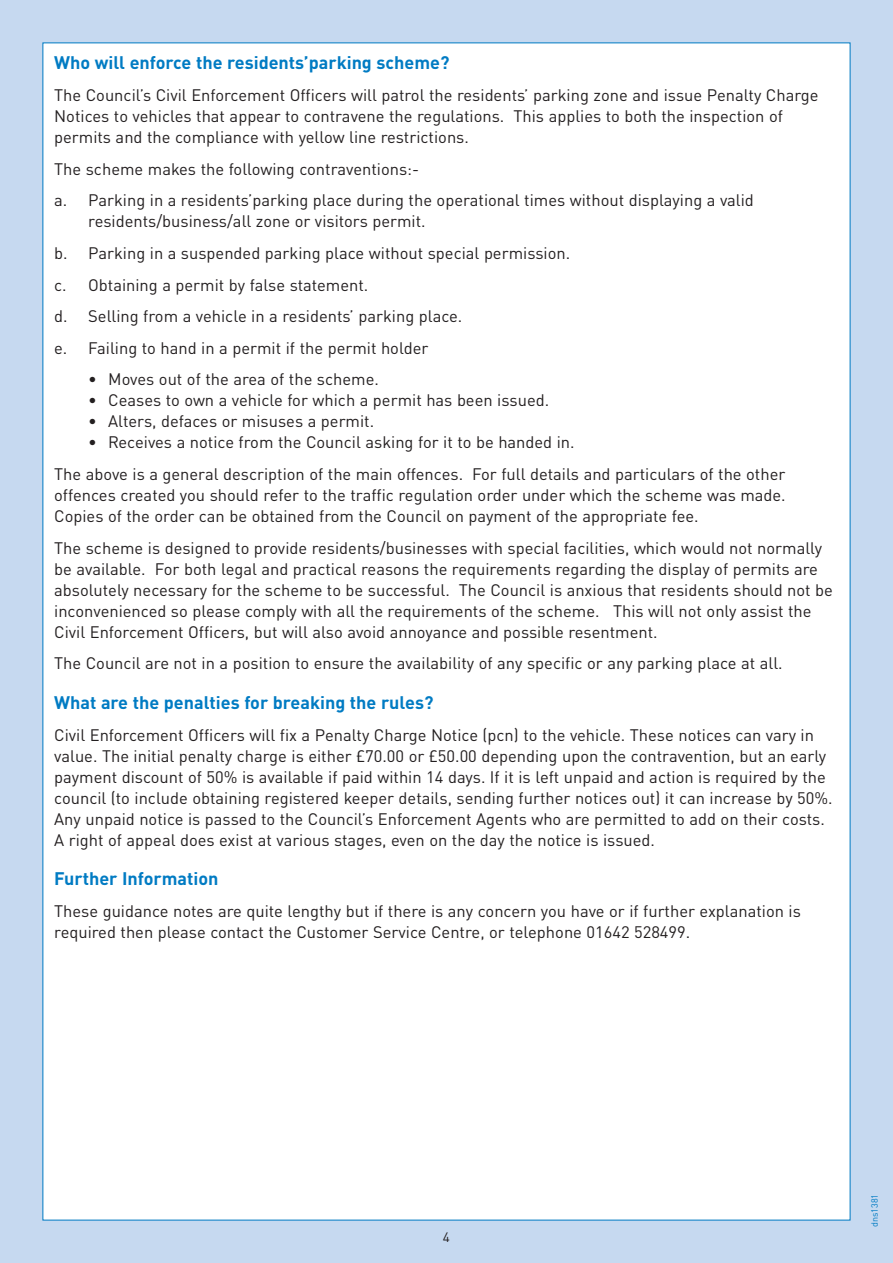
<style>
.page{position:relative;width:893px;height:1263px;background:#c6d9f0}
.page>*{position:absolute;margin:0;border:0;box-sizing:border-box;transform-origin:0 0}
.t1{font:700 18px "DIN Offc";color:#007bc3}
.t2{font:16.5px/21px "DIN Offc";color:#231f20}
.t3{font:13.5px "DIN Offc";color:#231f20}
.t4{font:9px "DIN Offc";color:#007bc3}
</style>
<div class="page">
<div style="left:43px;top:43px;width:807px;height:1177px;background:#fff"></div>
<p class="t1" style="left:54px;top:51px;width:397px">Who will enforce the residents’parking scheme?</p>
<p class="t2" style="left:54px;top:84px;width:766px">The Council’s Civil Enforcement Officers will patrol the residents’ parking zone and issue Penalty Charge<br>Notices to vehicles that appear to contravene the regulations. This applies to both the inspection of permits and the compliance with yellow line restrictions.</p>
<p class="t2" style="left:54px;top:153px;width:701px;line-height:31.7px">The scheme makes the following contraventions:-<br>a. Parking in a residents’parking place during the operational times without displaying a valid</p>
<p class="t2" style="left:54px;top:205px;width:518px;line-height:31.7px;text-indent:34px">residents/business/all zone or visitors permit.<br>b. Parking in a suspended parking place without special permission. c. Obtaining a permit by false statement.<br>d. Selling from a vehicle in a residents’ parking place.<br>e. Failing to hand in a permit if the permit holder</p>
<p class="t2" style="left:88px;top:369px;width:292px">• Moves out of the area of the scheme.</p>
<p class="t2" style="left:88px;top:390px;width:462px">• Ceases to own a vehicle for which a permit has been issued.</p>
<p class="t2" style="left:88px;top:411px;width:287px">• Alters, defaces or misuses a permit.</p>
<p class="t2" style="left:54px;top:426px;width:733px;line-height:31.7px;text-indent:34px">• Receives a notice from the Council asking for it to be handed in.<br>The above is a general description of the main offences. For full details and particulars of the other</p>
<p class="t2" style="left:54px;top:484px;width:733px">offences created you should refer to the traffic regulation order under which the scheme was made.<br>Copies of the order can be obtained from the Council on payment of the appropriate fee.</p>
<p class="t2" style="left:54px;top:537px;width:780px">The scheme is designed to provide residents/businesses with special facilities, which would not normally be available. For both legal and practical reasons the requirements regarding the display of permits are absolutely necessary for the scheme to be successful. The Council is anxious that residents should not be inconvenienced so please comply with all the requirements of the scheme. This will not only assist the Civil Enforcement Officers, but will also avoid annoyance and possible resentment.</p>
<p class="t2" style="left:54px;top:653px;width:730px">The Council are not in a position to ensure the availability of any specific or any parking place at all.</p>
<p class="t1" style="left:54px;top:691px;width:381px">What are the penalties for breaking the rules?</p>
<p class="t2" style="left:54px;top:724px;width:780px">Civil Enforcement Officers will fix a Penalty Charge Notice (pcn) to the vehicle. These notices can vary in value. The initial penalty charge is either £70.00 or £50.00 depending upon the contravention, but an early payment discount of 50% is available if paid within 14 days. If it is left unpaid and action is required by the council (to include obtaining registered keeper details, sending further notices out) it can increase by 50%.<br>Any unpaid notice is passed to the Council’s Enforcement Agents who are permitted to add on their costs.<br>A right of appeal does exist at various stages, even on the day the notice is issued.</p>
<p class="t1" style="left:54px;top:867px;width:166px">Further Information</p>
<p class="t2" style="left:54px;top:900px;width:748px">These guidance notes are quite lengthy but if there is any concern you have or if further explanation is required then please contact the Customer Service Centre, or telephone 01642 528499.</p>
<p class="t3" style="left:443px;top:1229px;width:9px">4</p>
<p class="t4" style="left:869px;top:1227px;width:35px;rotate:-90deg">dns1381</p>
</div>
